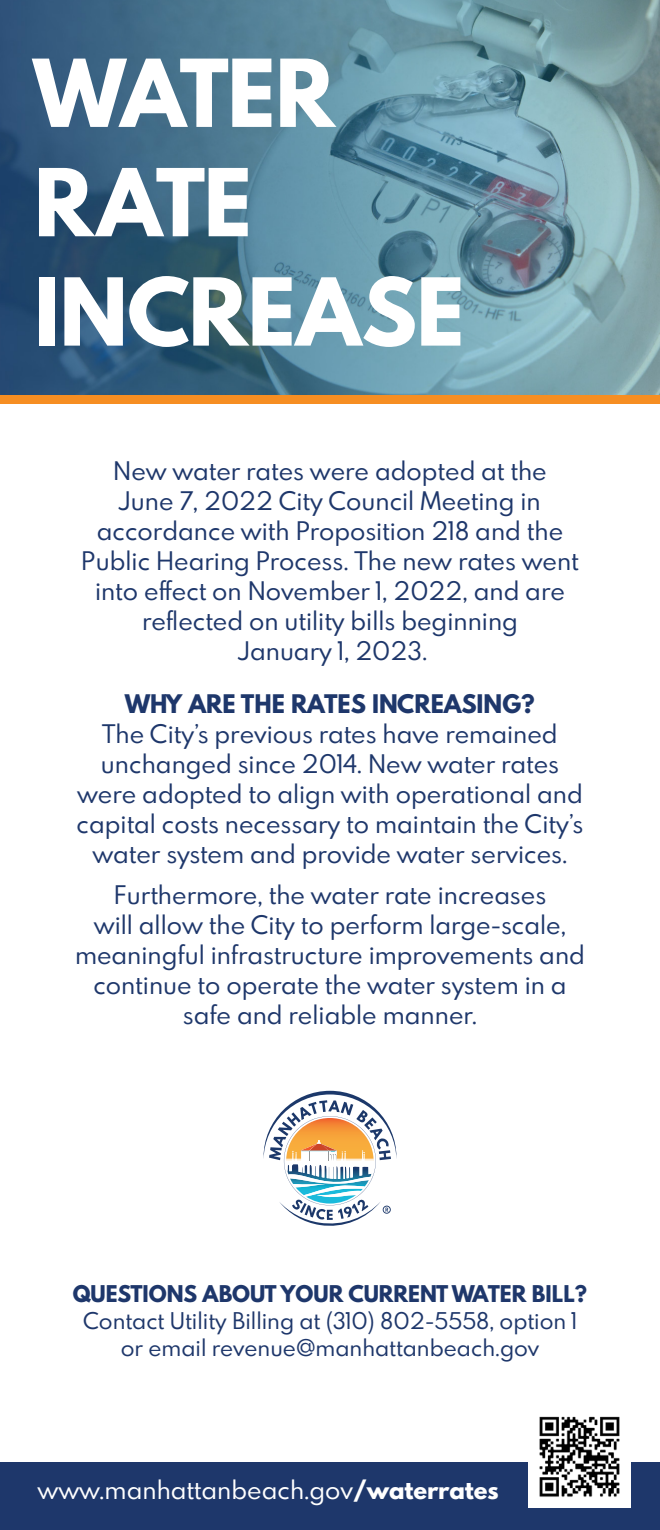
<style>
.page{position:relative;width:660px;height:1530px;background:#fff}
.page>*{position:absolute;margin:0;border:0;box-sizing:border-box;transform-origin:0 0}
.t1{font:800 91.25px "Spartan MB";letter-spacing:-.005em;color:#fff}
.t2{font:25px/30px "Spartan MB";color:#1e376b;text-align:center}
.t3{font:25px "Spartan MB";color:#fff}
.t4{font:800 25px "Spartan MB";color:#1e376b}
.t5{font:22.5px/27px "Spartan MB";color:#1e376b;text-align:center}
.s1{font-weight:800}
</style>
<div class="page">
<img style="left:0;top:0;width:660px;height:395px">
<div style="left:0;top:1462px;width:660px;height:68px;background:#1e376b"></div>
<img style="left:528px;top:1416px;width:102px;height:91px">
<div style="left:0;top:395px;width:660px;height:9px;background:#f68e22"></div>
<svg style="left:264px;top:1091px;width:132px;height:135px"></svg>
<p class="t1" style="left:34px;top:28px;width:302px">WATER</p>
<p class="t1" style="left:34px;top:138px;width:219px">RATE</p>
<p class="t1" style="left:34px;top:247px;width:432px">INCREASE</p>
<p class="t2" style="left:81px;top:455px;width:499px">New water rates were adopted at the<br>June 7, 2022 City Council Meeting in accordance with Proposition 218 and the Public Hearing Process. The new rates went into effect on November 1, 2022, and are reflected on utility bills beginning<br>January 1, 2023.</p>
<p class="t4" style="left:125px;top:686px;width:411px">WHY ARE THE RATES INCREASING?</p>
<p class="t2" style="left:77px;top:718px;width:508px">The City’s previous rates have remained unchanged since 2014. New water rates were adopted to align with operational and capital costs necessary to maintain the City’s water system and provide water services.</p>
<p class="t2" style="left:75px;top:879px;width:512px">Furthermore, the water rate increases<br>will allow the City to perform large-scale, meaningful infrastructure improvements and continue to operate the water system in a safe and reliable manner.</p>
<p class="t5" style="left:73px;top:1279px;width:516px"><span class="s1">QUESTIONS ABOUT YOUR CURRENT WATER BILL?<br></span>Contact Utility Billing at (310) 802-5558, option 1 or email revenue@manhattanbeach.gov</p>
<p class="t3" style="left:38px;top:1473px;width:463px">www.manhattanbeach.gov<span class="s1">/waterrates</span></p>
</div>
